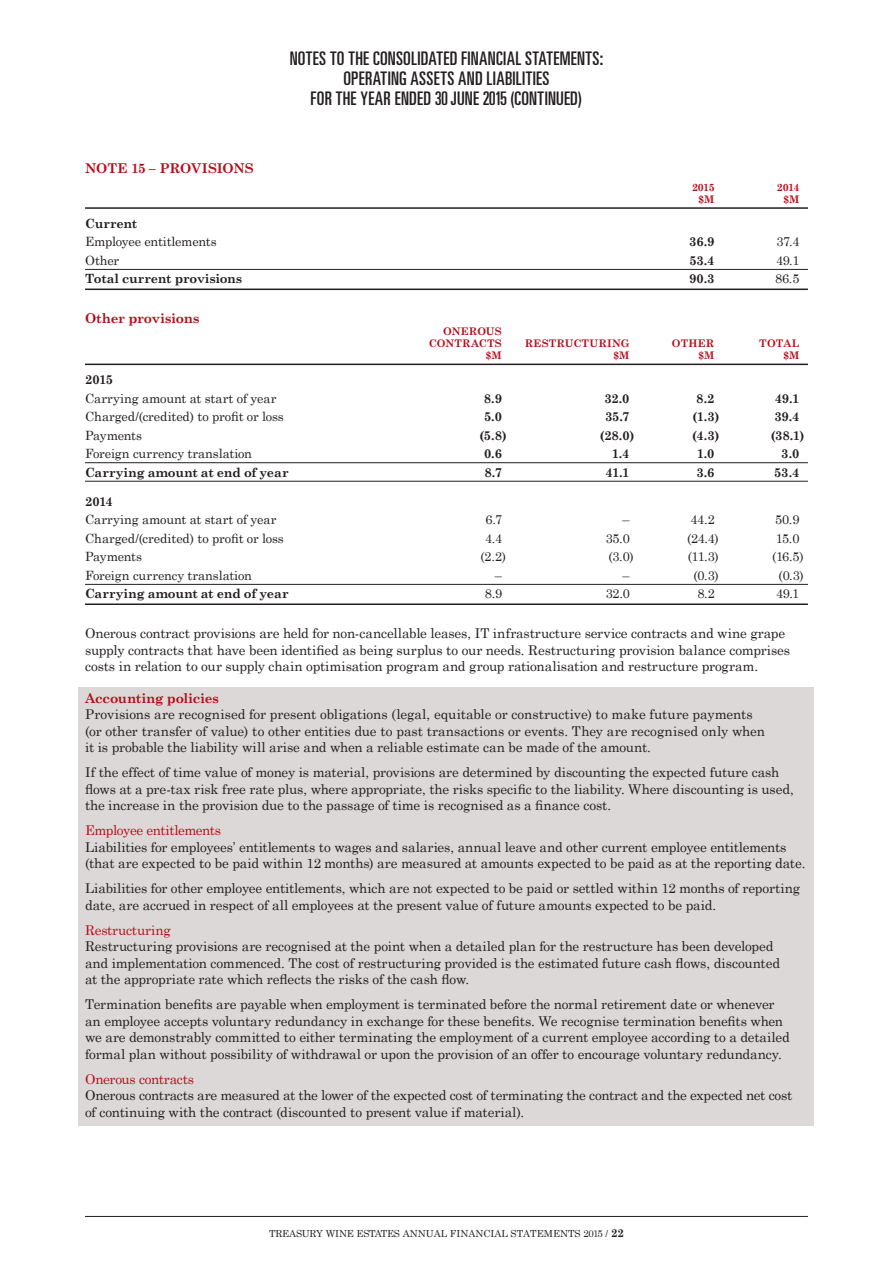
<style>
.page{position:relative;width:893px;height:1263px;background:#fff}
.page>*{position:absolute;margin:0;border:0;box-sizing:border-box;transform-origin:0 0}
.t1{font:ultra-condensed 18.75px/20px "Univers LT Std";letter-spacing:.02em;color:#231f20;text-align:center}
.t2{font:13.5px/16.5px "Century Schoolbook";letter-spacing:-.01em;color:#231f20}
.t3{font:700 13.5px "Century Schoolbook";letter-spacing:-.015em;color:#b50e1a}
.t4{font:13.5px "Century Schoolbook";letter-spacing:-.02em;color:#b50e1a}
.t5{font:12.75px "Century Schoolbook";letter-spacing:-.01em;color:#231f20}
.t6{font:700 12.75px "Century Schoolbook";letter-spacing:-.015em;color:#231f20}
.t7{font:700 10.5px/12px "Century Schoolbook";letter-spacing:.005em;color:#b50e1a;text-align:right}
.t8{font:9.75px "Century Schoolbook";color:#231f20}
.s1{font-weight:700;font-size:11.25px}
</style>
<div class="page">
<div style="left:78px;top:687px;width:736px;height:438px;background:#dcd8d7"></div>
<hr style="left:85px;top:1216px;width:723px;height:1px;background:#231f20">
<hr style="left:85px;top:207px;width:723px;height:2px;background:#231f20">
<hr style="left:85px;top:269px;width:723px;height:1px;background:#231f20">
<hr style="left:85px;top:289px;width:723px;height:1px;background:#231f20">
<hr style="left:85px;top:364px;width:723px;height:1px;background:#231f20">
<hr style="left:85px;top:462px;width:723px;height:1px;background:#231f20">
<hr style="left:85px;top:481px;width:723px;height:1px;background:#231f20">
<hr style="left:85px;top:584px;width:723px;height:1px;background:#231f20">
<hr style="left:85px;top:603px;width:723px;height:2px;background:#231f20">
<p class="t3" style="left:85px;top:160px;width:170px">NOTE 15 – PROVISIONS</p>
<h1 class="t1" style="left:290px;top:48px;width:315px">NOTES TO THE CONSOLIDATED FINANCIAL STATEMENTS:<br>OPERATING ASSETS AND LIABILITIES<br>FOR THE YEAR ENDED 30 JUNE 2015 (CONTINUED)</h1>
<p class="t7" style="left:692px;top:181px;width:24px">2015</p>
<p class="t7" style="left:777px;top:181px;width:24px">2014</p>
<p class="t7" style="left:698px;top:193px;width:18px">$M</p>
<p class="t7" style="left:783px;top:193px;width:18px">$M</p>
<p class="t6" style="left:85px;top:216px;width:54px">Current</p>
<p class="t5" style="left:85px;top:234px;width:133px">Employee entitlements</p>
<p class="t6" style="left:689px;top:234px;width:27px">36.9</p>
<p class="t5" style="left:776px;top:234px;width:24px">37.4</p>
<p class="t5" style="left:85px;top:252px;width:36px">Other</p>
<p class="t6" style="left:689px;top:253px;width:27px">53.4</p>
<p class="t5" style="left:776px;top:252px;width:25px">49.1</p>
<p class="t6" style="left:85px;top:271px;width:159px">Total current provisions</p>
<p class="t6" style="left:689px;top:271px;width:27px">90.3</p>
<p class="t5" style="left:775px;top:271px;width:26px">86.5</p>
<p class="t3" style="left:85px;top:310px;width:116px">Other provisions</p>
<p class="t7" style="left:429px;top:325px;width:75px">ONEROUS<br>CONTRACTS</p>
<p class="t7" style="left:525px;top:337px;width:106px">RESTRUCTURING</p>
<p class="t7" style="left:672px;top:337px;width:44px">OTHER</p>
<p class="t7" style="left:759px;top:337px;width:42px">TOTAL</p>
<p class="t7" style="left:486px;top:349px;width:18px">$M</p>
<p class="t7" style="left:613px;top:349px;width:18px">$M</p>
<p class="t7" style="left:698px;top:349px;width:18px">$M</p>
<p class="t7" style="left:783px;top:349px;width:18px">$M</p>
<p class="t6" style="left:85px;top:372px;width:30px">2015</p>
<p class="t5" style="left:85px;top:390px;width:193px">Carrying amount at start of year</p>
<p class="t6" style="left:484px;top:390px;width:20px">8.9</p>
<p class="t6" style="left:604px;top:390px;width:27px">32.0</p>
<p class="t6" style="left:696px;top:390px;width:20px">8.2</p>
<p class="t6" style="left:775px;top:390px;width:26px">49.1</p>
<p class="t5" style="left:85px;top:409px;width:200px">Charged/(credited) to profit or loss</p>
<p class="t6" style="left:484px;top:409px;width:19px">5.0</p>
<p class="t6" style="left:605px;top:409px;width:26px">35.7</p>
<p class="t6" style="left:692px;top:409px;width:28px">(1.3)</p>
<p class="t6" style="left:774px;top:409px;width:27px">39.4</p>
<p class="t5" style="left:85px;top:427px;width:59px">Payments</p>
<p class="t6" style="left:479px;top:427px;width:29px">(5.8)</p>
<p class="t6" style="left:600px;top:427px;width:36px">(28.0)</p>
<p class="t6" style="left:692px;top:427px;width:29px">(4.3)</p>
<p class="t6" style="left:771px;top:427px;width:35px">(38.1)</p>
<p class="t5" style="left:85px;top:446px;width:168px">Foreign currency translation</p>
<p class="t6" style="left:484px;top:446px;width:19px">0.6</p>
<p class="t6" style="left:612px;top:446px;width:19px">1.4</p>
<p class="t6" style="left:697px;top:446px;width:19px">1.0</p>
<p class="t6" style="left:781px;top:446px;width:20px">3.0</p>
<p class="t6" style="left:85px;top:464px;width:205px">Carrying amount at end of year</p>
<p class="t6" style="left:484px;top:464px;width:19px">8.7</p>
<p class="t6" style="left:605px;top:464px;width:26px">41.1</p>
<p class="t6" style="left:696px;top:464px;width:20px">3.6</p>
<p class="t6" style="left:774px;top:464px;width:27px">53.4</p>
<p class="t6" style="left:85px;top:493px;width:29px">2014</p>
<p class="t5" style="left:85px;top:512px;width:193px">Carrying amount at start of year</p>
<p class="t5" style="left:486px;top:512px;width:18px">6.7</p>
<p class="t5" style="left:622px;top:512px;width:9px">–</p>
<p class="t5" style="left:690px;top:512px;width:26px">44.2</p>
<p class="t5" style="left:775px;top:512px;width:26px">50.9</p>
<p class="t5" style="left:85px;top:530px;width:200px">Charged/(credited) to profit or loss</p>
<p class="t5" style="left:485px;top:530px;width:19px">4.4</p>
<p class="t5" style="left:606px;top:530px;width:25px">35.0</p>
<p class="t5" style="left:687px;top:530px;width:33px">(24.4)</p>
<p class="t5" style="left:776px;top:530px;width:25px">15.0</p>
<p class="t5" style="left:85px;top:549px;width:59px">Payments</p>
<p class="t5" style="left:481px;top:549px;width:27px">(2.2)</p>
<p class="t5" style="left:609px;top:549px;width:26px">(3.0)</p>
<p class="t5" style="left:688px;top:549px;width:32px">(11.3)</p>
<p class="t5" style="left:772px;top:549px;width:33px">(16.5)</p>
<p class="t5" style="left:85px;top:567px;width:168px">Foreign currency translation</p>
<p class="t5" style="left:495px;top:567px;width:9px">–</p>
<p class="t5" style="left:622px;top:567px;width:9px">–</p>
<p class="t5" style="left:693px;top:567px;width:27px">(0.3)</p>
<p class="t5" style="left:779px;top:567px;width:27px">(0.3)</p>
<p class="t6" style="left:85px;top:586px;width:205px">Carrying amount at end of year</p>
<p class="t5" style="left:485px;top:586px;width:19px">8.9</p>
<p class="t5" style="left:606px;top:586px;width:25px">32.0</p>
<p class="t5" style="left:697px;top:586px;width:19px">8.2</p>
<p class="t5" style="left:776px;top:586px;width:25px">49.1</p>
<p class="t2" style="left:85px;top:625px;width:706px">Onerous contract provisions are held for non-cancellable leases, IT infrastructure service contracts and wine grape supply contracts that have been identified as being surplus to our needs. Restructuring provision balance comprises costs in relation to our supply chain optimisation program and group rationalisation and restructure program.</p>
<p class="t3" style="left:85px;top:690px;width:135px">Accounting policies</p>
<p class="t2" style="left:85px;top:706px;width:681px">Provisions are recognised for present obligations (legal, equitable or constructive) to make future payments (or other transfer of value) to other entities due to past transactions or events. They are recognised only when it is probable the liability will arise and when a reliable estimate can be made of the amount.</p>
<p class="t2" style="left:85px;top:764px;width:710px">If the effect of time value of money is material, provisions are determined by discounting the expected future cash flows at a pre-tax risk free rate plus, where appropriate, the risks specific to the liability. Where discounting is used, the increase in the provision due to the passage of time is recognised as a finance cost.</p>
<p class="t4" style="left:85px;top:822px;width:138px">Employee entitlements</p>
<p class="t2" style="left:85px;top:838px;width:722px">Liabilities for employees’ entitlements to wages and salaries, annual leave and other current employee entitlements (that are expected to be paid within 12 months) are measured at amounts expected to be paid as at the reporting date.</p>
<p class="t2" style="left:85px;top:880px;width:717px">Liabilities for other employee entitlements, which are not expected to be paid or settled within 12 months of reporting date, are accrued in respect of all employees at the present value of future amounts expected to be paid.</p>
<p class="t4" style="left:85px;top:921px;width:87px">Restructuring</p>
<p class="t2" style="left:85px;top:938px;width:697px">Restructuring provisions are recognised at the point when a detailed plan for the restructure has been developed and implementation commenced. The cost of restructuring provided is the estimated future cash flows, discounted at the appropriate rate which reflects the risks of the cash flow.</p>
<p class="t2" style="left:85px;top:996px;width:706px">Termination benefits are payable when employment is terminated before the normal retirement date or whenever an employee accepts voluntary redundancy in exchange for these benefits. We recognise termination benefits when we are demonstrably committed to either terminating the employment of a current employee according to a detailed formal plan without possibility of withdrawal or upon the provision of an offer to encourage voluntary redundancy.</p>
<p class="t4" style="left:85px;top:1070px;width:110px">Onerous contracts</p>
<p class="t2" style="left:85px;top:1087px;width:709px">Onerous contracts are measured at the lower of the expected cost of terminating the contract and the expected net cost of continuing with the contract (discounted to present value if material).</p>
<p class="t8" style="left:269px;top:1228px;width:356px">TREASURY WINE ESTATES ANNUAL FINANCIAL STATEMENTS 2015 / <span class="s1">22</span></p>
</div>
